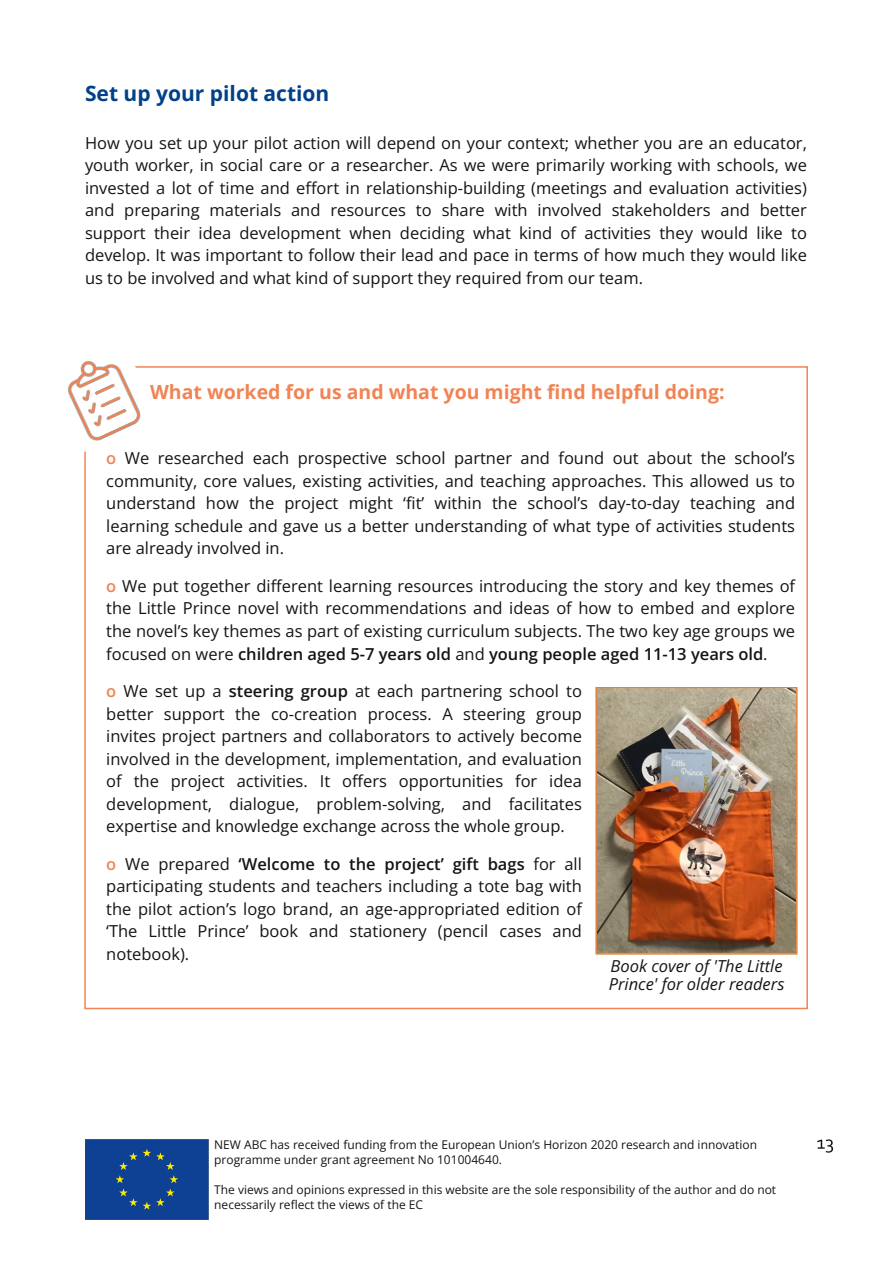
<style>
.page{position:relative;width:893px;height:1263px;background:#fff}
.page>*{position:absolute;margin:0;border:0;box-sizing:border-box;transform-origin:0 0}
.t1{font:700 21px "Open Sans";color:#004187}
.t2{font:700 19.5px "Open Sans";color:#f18354}
.t3{font:16.5px/22.5px "Open Sans";color:#161413;text-align:justify}
.t4{font:italic 16.5px/18px "Open Sans";color:#161413}
.t5{font:12px/15px "Open Sans";color:#161413}
.s1{font-weight:600;color:#f18354}
.s2{font-weight:600}
</style>
<div class="page">
<div style="left:85px;top:1140px;width:124px;height:80px;background:#0e4194"></div>
<svg style="left:817px;top:1139px;width:16px;height:14px"></svg>
<img style="left:67px;top:360px;width:92px;height:93px">
<img style="left:596px;top:687px;width:201px;height:267px">
<p class="t1" style="left:85px;top:79px;width:246px">Set up your pilot action</p>
<p class="t3" style="left:85px;top:131px;width:723px">How you set up your pilot action will depend on your context; whether you are an educator, youth worker, in social care or a researcher. As we were primarily working with schools, we invested a lot of time and effort in relationship-building (meetings and evaluation activities) and preparing materials and resources to share with involved stakeholders and better support their idea development when deciding what kind of activities they would like to develop. It was important to follow their lead and pace in terms of how much they would like us to be involved and what kind of support they required from our team.</p>
<p class="t2" style="left:150px;top:378px;width:576px">What worked for us and what you might find helpful doing:</p>
<p class="t3" style="left:106px;top:447px;width:690px"><span class="s1">o</span> We researched each prospective school partner and found out about the school’s community, core values, existing activities, and teaching approaches. This allowed us to understand how the project might ‘fit’ within the school’s day-to-day teaching and learning schedule and gave us a better understanding of what type of activities students are already involved in.</p>
<p class="t3" style="left:106px;top:574px;width:690px"><span class="s1">o</span> We put together different learning resources introducing the story and key themes of the Little Prince novel with recommendations and ideas of how to embed and explore the novel’s key themes as part of existing curriculum subjects. The two key age groups we focused on were <span class="s2">children aged 5-7 years old</span> and <span class="s2">young people aged 11-13 years old</span>.</p>
<p class="t3" style="left:106px;top:679px;width:477px"><span class="s1">o</span> We set up a <span class="s2">steering group</span> at each partnering school to better support the co-creation process. A steering group invites project partners and collaborators to actively become involved in the development, implementation, and evaluation of the project activities. It offers opportunities for idea development, dialogue, problem-solving, and facilitates expertise and knowledge exchange across the whole group.</p>
<p class="t3" style="left:106px;top:852px;width:477px"><span class="s1">o</span> We prepared <span class="s2">‘Welcome to the project’ gift bags</span> for all participating students and teachers including a tote bag with the pilot action’s logo brand, an age-appropriated edition of ‘The Little Prince’ book and stationery (pencil cases and notebook).</p>
<p class="t4" style="left:609px;top:956px;width:177px">Book cover of 'The Little<br>Prince' for older readers</p>
<p class="t5" style="left:214px;top:1137px;width:544px">NEW ABC has received funding from the European Union’s Horizon 2020 research and innovation programme under grant agreement No 101004640.</p>
<p class="t5" style="left:214px;top:1182px;width:563px">The views and opinions expressed in this website are the sole responsibility of the author and do not necessarily reflect the views of the EC</p>
</div>
